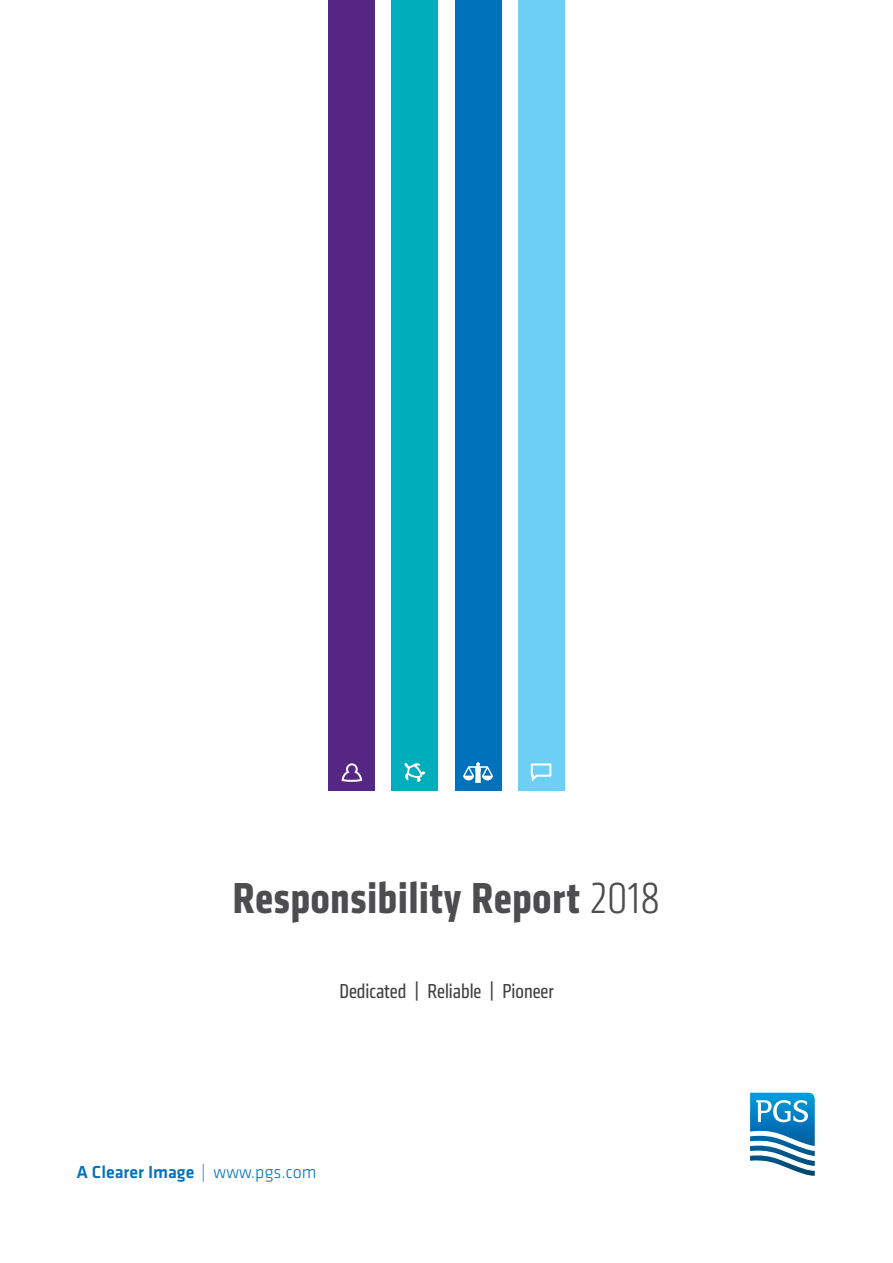
<style>
.page{position:relative;width:893px;height:1263px;background:#fff}
.page>*{position:absolute;margin:0;border:0;box-sizing:border-box;transform-origin:0 0}
.t1{font:700 condensed 45px "Klavika";letter-spacing:.02em;color:#4d4d4f}
.t2{font:condensed 21px "Klavika";color:#414042}
.t3{font:500 18px "Klavika";color:#0072bc}
.s1{font-weight:300}
</style>
<div class="page">
<svg style="left:750px;top:1092px;width:65px;height:84px"></svg>
<div style="left:329px;top:0;width:46px;height:791px;background:#552684"></div>
<div style="left:392px;top:0;width:46px;height:791px;background:#00adbb"></div>
<div style="left:455px;top:0;width:46px;height:791px;background:#0072bc"></div>
<div style="left:518px;top:0;width:46px;height:791px;background:#6dcff6"></div>
<svg style="left:531px;top:763px;width:20px;height:19px"></svg>
<svg style="left:405px;top:763px;width:20px;height:19px"></svg>
<svg style="left:342px;top:763px;width:20px;height:19px"></svg>
<svg style="left:463px;top:762px;width:30px;height:21px"></svg>
<h1 class="t1" style="left:233px;top:869px;width:429px">Responsibility Report <span class="s1">2018</span></h1>
<p class="t2" style="left:339px;top:979px;width:216px">Dedicated | Reliable | Pioneer</p>
<p class="t3" style="left:77px;top:1162px;width:242px">A Clearer Image <span class="s1">| www.pgs.com</span></p>
</div>
